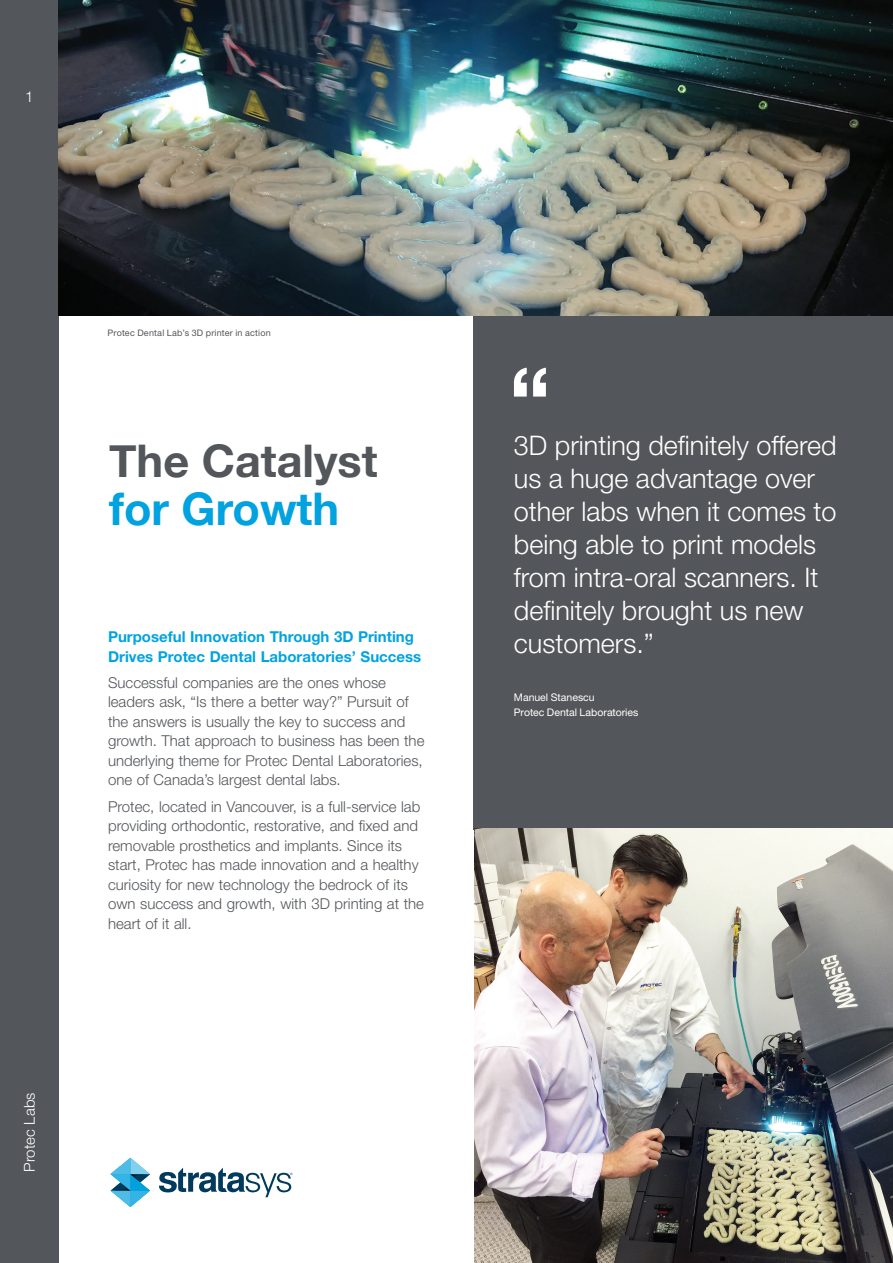
<style>
.page{position:relative;width:893px;height:1263px;background:#fff}
.page>*{position:absolute;margin:0;border:0;box-sizing:border-box;transform-origin:0 0}
.Page_Title{font:700 45px/48px "Helvetica Neue";color:#53565a}
.Pull_out_Quote{font:300 27px/33px "Helvetica Neue LT Std";color:#fff}
.Para{font:300 15px/19.5px "Helvetica Neue LT Std";color:#53565a}
.Para_Header{font:700 15px/19.5px "Helvetica Neue LT Std";color:#00a3e0}
.t1{font:300 15px "Helvetica Neue LT Std";color:#fff}
.Pull_Quote_Attribu{font:10.5px "Helvetica Neue LT Std";color:#fff}
.Pull_out_Quote-2{font:10.5px "Helvetica Neue LT Std";color:#fff}
.Caption{font:9px "Helvetica Neue LT Std";letter-spacing:.02em;color:#53565a}
.s1{color:#00a2df}
</style>
<div class="page">
<div style="left:0;top:0;width:59px;height:1263px;background:#53565a"></div>
<svg style="left:111px;top:1158px;width:39px;height:49px"></svg>
<svg style="left:159px;top:1167px;width:133px;height:30px"></svg>
<div style="left:473px;top:316px;width:420px;height:513px;background:#53565a"></div>
<img style="left:59px;top:0;width:834px;height:316px">
<img style="left:474px;top:828px;width:419px;height:435px">
<svg style="left:514px;top:368px;width:32px;height:29px"></svg>
<p class="t1" style="left:25px;top:88px;width:10px">1</p>
<p class="t1" style="left:20px;top:1171px;width:80px;rotate:-90deg">Protec Labs</p>
<p class="Caption" style="left:108px;top:327px;width:165px">Protec Dental Lab’s 3D printer in action</p>
<p class="Page_Title" style="left:109px;top:438px;width:270px">The Catalyst <span class="s1">for Growth</span></p>
<p class="Para_Header" style="left:108px;top:627px;width:315px">Purposeful Innovation Through 3D Printing<br>Drives Protec Dental Laboratories’ Success</p>
<p class="Para" style="left:108px;top:672px;width:318px">Successful companies are the ones whose leaders ask, “Is there a better way?” Pursuit of the answers is usually the key to success and growth. That approach to business has been the underlying theme for Protec Dental Laboratories, one of Canada’s largest dental labs.</p>
<p class="Para" style="left:108px;top:796px;width:317px">Protec, located in Vancouver, is a full-service lab providing orthodontic, restorative, and fixed and removable prosthetics and implants. Since its start, Protec has made innovation and a healthy curiosity for new technology the bedrock of its own success and growth, with 3D printing at the heart of it all.</p>
<p class="Pull_out_Quote" style="left:514px;top:428px;width:324px">3D printing definitely offered us a huge advantage over other labs when it comes to being able to print models from intra-oral scanners. It definitely brought us new customers.”</p>
<p class="Pull_out_Quote-2" style="left:514px;top:691px;width:82px">Manuel Stanescu</p>
<p class="Pull_Quote_Attribu" style="left:514px;top:706px;width:126px">Protec Dental Laboratories</p>
</div>
